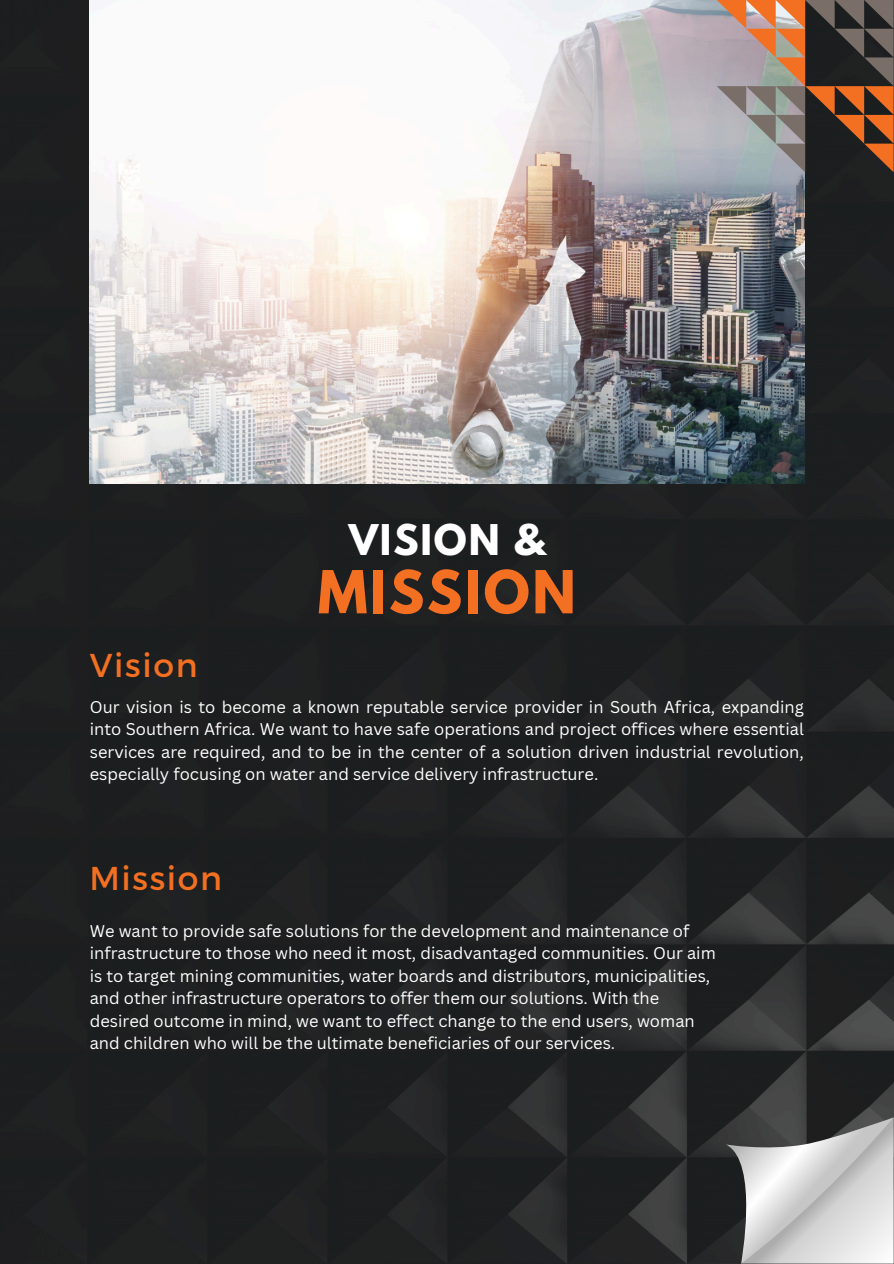
<style>
.page{position:relative;width:894px;height:1264px;background:#fff}
.page>*{position:absolute;margin:0;border:0;box-sizing:border-box;transform-origin:0 0}
.t1{font:700 52.5px "League Spartan";letter-spacing:.05em;color:#f36f21}
.t2{font:700 37.5px "League Spartan";letter-spacing:.05em;color:#fff}
.t3{font:33px "Montserrat";letter-spacing:.05em;color:#f36f21}
.t4{font:16.5px/22.5px "Canva Sans";color:#fff;text-align:justify}
</style>
<div class="page">
<img style="left:0;top:0;width:893px;height:1263px">
<svg style="left:725px;top:1117px;width:168px;height:146px;background:#adadad"></svg>
<img style="left:89px;top:0;width:715px;height:484px">
<svg style="left:716px;top:0;width:177px;height:172px;background:#7f695c"></svg>
<h2 class="t2" style="left:348px;top:521px;width:198px">VISION &amp;</h2>
<p class="t3" style="left:90px;top:644px;width:109px">Vision</p>
<p class="t1" style="left:318px;top:566px;width:259px">MISSION</p>
<h1 class="t4" style="left:90px;top:695px;width:715px">Our vision is to become a known reputable service provider in South Africa, expanding into Southern Africa. We want to have safe operations and project offices where essential services are required, and to be in the center of a solution driven industrial revolution, especially focusing on water and service delivery infrastructure.</h1>
<h3 class="t3" style="left:89px;top:857px;width:134px">Mission</h3>
<h3 class="t4" style="left:90px;top:919px;width:627px;text-align:left">We want to provide safe solutions for the development and maintenance of infrastructure to those who need it most, disadvantaged communities. Our aim is to target mining communities, water boards and distributors, municipalities, and other infrastructure operators to offer them our solutions. With the desired outcome in mind, we want to effect change to the end users, woman and children who will be the ultimate beneficiaries of our services.</h3>
</div>
